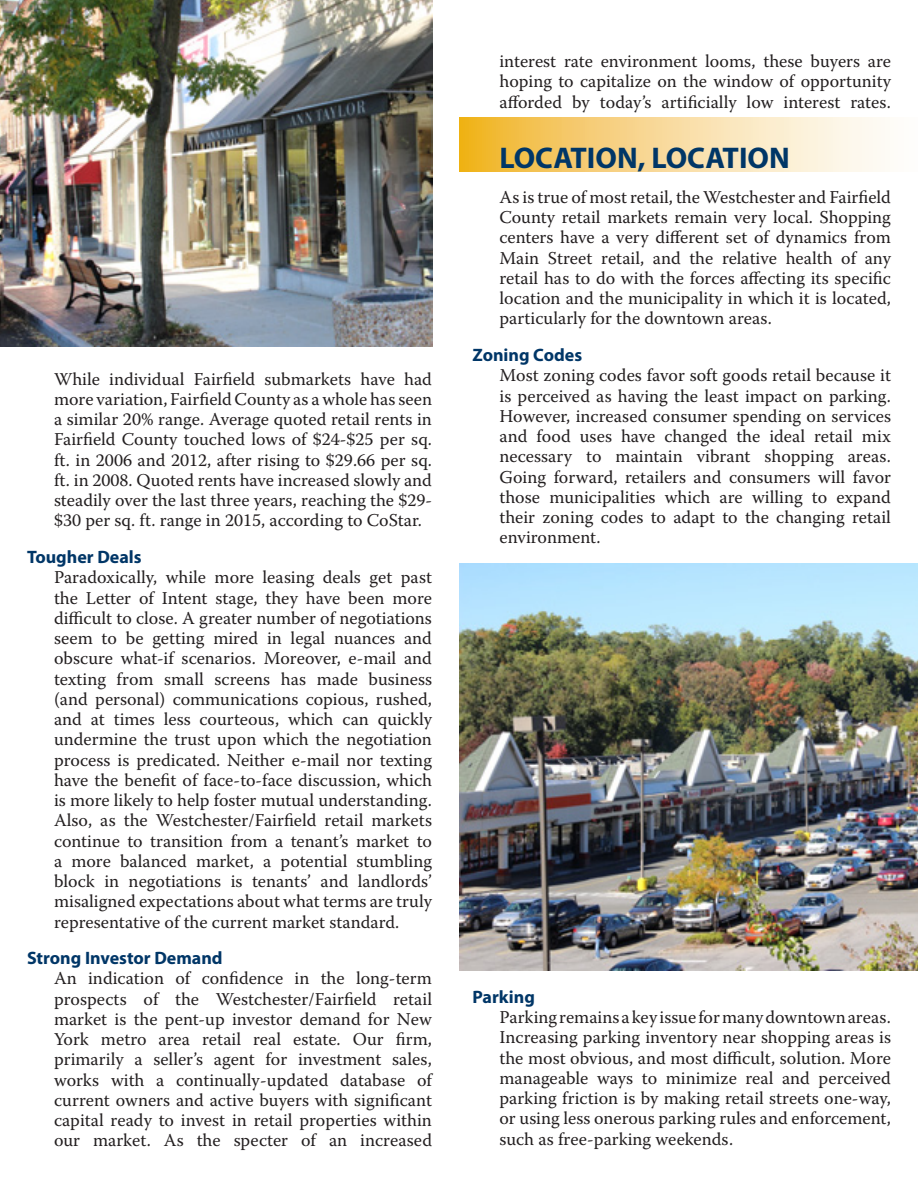
<style>
.page{position:relative;width:918px;height:1188px;background:#fff}
.page>*{position:absolute;margin:0;border:0;box-sizing:border-box;transform-origin:0 0}
.War_body_copy{font:700 30px "Myriad Pro";color:#003667}
.War_body_copy-2{font:18px/20.2px "Warnock Pro";color:#231f20;text-align:justify}
.Blue_Subhead{font:700 18px "Myriad Pro";color:#003667}
</style>
<div class="page">
<svg style="left:459px;top:117px;width:426px;height:54px;background:#f7da98"></svg>
<img style="left:0;top:0;width:432px;height:347px">
<img style="left:459px;top:564px;width:459px;height:406px">
<p class="War_body_copy-2" style="left:54px;top:368px;width:380px">While individual Fairfield submarkets have had more variation, Fairfield County as a whole has seen a similar 20% range. Average quoted retail rents in Fairfield County touched lows of $24-$25 per sq. ft. in 2006 and 2012, after rising to $29.66 per sq. ft. in 2008. Quoted rents have increased slowly and steadily over the last three years, reaching the $29- $30 per sq. ft. range in 2015, according to CoStar.</p>
<p class="Blue_Subhead" style="left:27px;top:545px;width:116px">Tougher Deals</p>
<p class="War_body_copy-2" style="left:54px;top:567px;width:380px">Paradoxically, while more leasing deals get past the Letter of Intent stage, they have been more difficult to close. A greater number of negotiations seem to be getting mired in legal nuances and obscure what-if scenarios. Moreover, e-mail and texting from small screens has made business (and personal) communications copious, rushed, and at times less courteous, which can quickly undermine the trust upon which the negotiation process is predicated. Neither e-mail nor texting have the benefit of face-to-face discussion, which is more likely to help foster mutual understanding.<br>Also, as the Westchester/Fairfield retail markets continue to transition from a tenant’s market to a more balanced market, a potential stumbling block in negotiations is tenants’ and landlords’ misaligned expectations about what terms are truly representative of the current market standard.</p>
<p class="Blue_Subhead" style="left:27px;top:946px;width:197px">Strong Investor Demand</p>
<p class="War_body_copy-2" style="left:54px;top:968px;width:380px">An indication of confidence in the long-term prospects of the Westchester/Fairfield retail market is the pent-up investor demand for New York metro area retail real estate. Our firm, primarily a seller’s agent for investment sales, works with a continually-updated database of current owners and active buyers with significant capital ready to invest in retail properties within our market. As the specter of an increased</p>
<p class="War_body_copy-2" style="left:500px;top:51px;width:393px">interest rate environment looms, these buyers are hoping to capitalize on the window of opportunity afforded by today’s artificially low interest rates.</p>
<p class="War_body_copy" style="left:500px;top:138px;width:292px">LOCATION, LOCATION</p>
<p class="War_body_copy-2" style="left:500px;top:187px;width:393px">As is true of most retail, the Westchester and Fairfield County retail markets remain very local. Shopping centers have a very different set of dynamics from Main Street retail, and the relative health of any retail has to do with the forces affecting its specific location and the municipality in which it is located, particularly for the downtown areas.</p>
<p class="Blue_Subhead" style="left:472px;top:343px;width:111px">Zoning Codes</p>
<p class="War_body_copy-2" style="left:500px;top:365px;width:393px">Most zoning codes favor soft goods retail because it is perceived as having the least impact on parking.<br>However, increased consumer spending on services and food uses have changed the ideal retail mix necessary to maintain vibrant shopping areas.<br>Going forward, retailers and consumers will favor those municipalities which are willing to expand their zoning codes to adapt to the changing retail environment.</p>
<p class="Blue_Subhead" style="left:472px;top:985px;width:64px">Parking</p>
<p class="War_body_copy-2" style="left:500px;top:1007px;width:393px">Parking remains a key issue for many downtown areas.<br>Increasing parking inventory near shopping areas is the most obvious, and most difficult, solution. More manageable ways to minimize real and perceived parking friction is by making retail streets one-way, or using less onerous parking rules and enforcement, such as free-parking weekends.</p>
</div>
